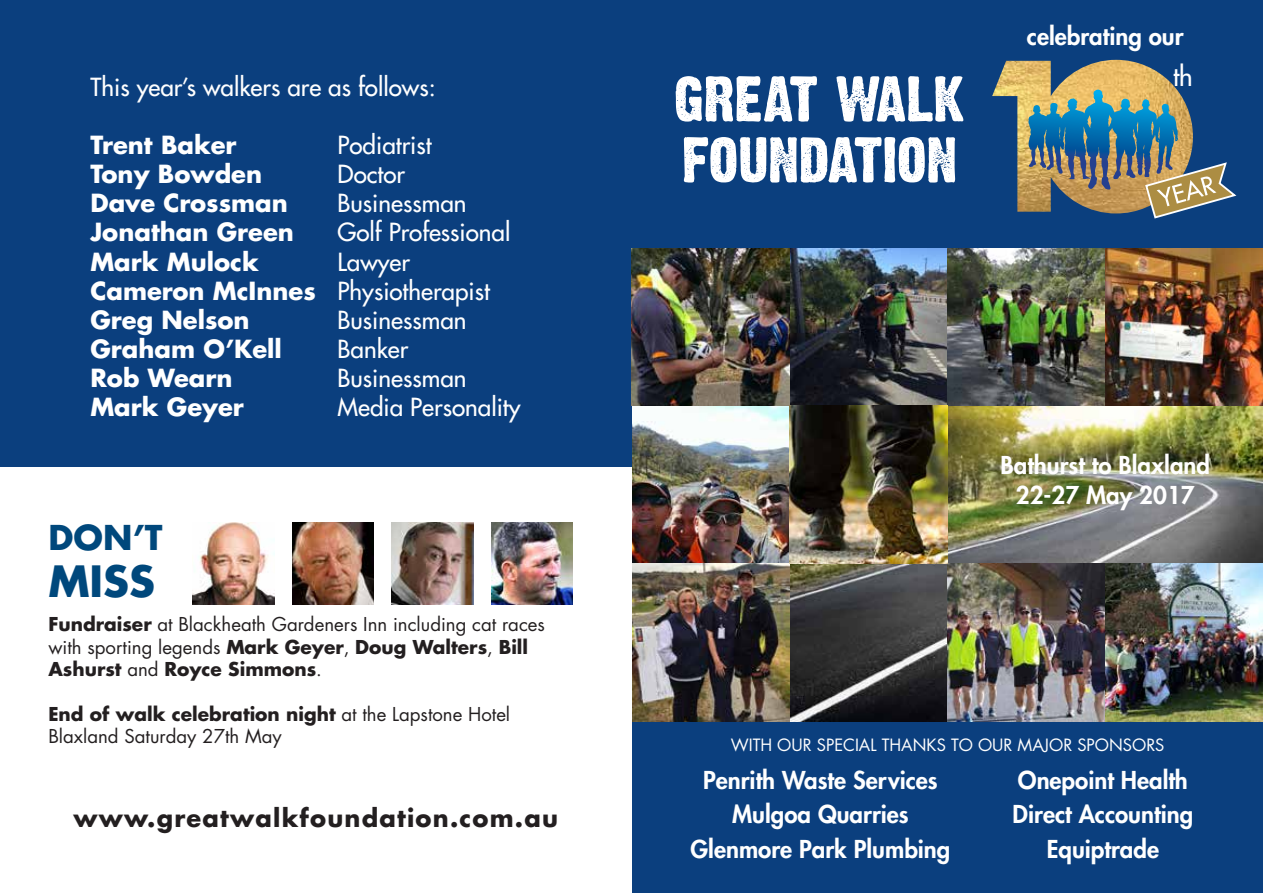
<style>
.page{position:relative;width:1263px;height:893px;background:#fff}
.page>*{position:absolute;margin:0;border:0;box-sizing:border-box;transform-origin:0 0}
.t1{font:700 42px "Futura";color:#00487c}
.t2{font:700 33.3px "Futura";color:#00487c}
.t3{font:500 25.95px "Futura CE";color:#fff}
.t4{font:500 24.3px/29.1px "Futura CE";color:#fff}
.t5{font:700 24.3px "Futura";color:#fff}
.t6{font:700 24.15px "Futura";letter-spacing:.05em;color:#231f20}
.t7{font:800 24px/34.5px "Futura CE";color:#fff;text-align:center}
.t8{font:18.6px/22.4px "Futura";color:#231f20}
.t9{font:16.5px "Futura";color:#fff}
.s1{font-family:"Futura";font-weight:700}
.s2{font-weight:700}
</style>
<div class="page">
<div style="left:632px;top:721px;width:631px;height:172px;background:#0b3f7e"></div>
<div style="left:632px;top:0;width:631px;height:248px;background:#0b3f7e"></div>
<div style="left:0;top:0;width:633px;height:467px;background:#0b3f7e"></div>
<img style="left:992px;top:60px;width:201px;height:153px">
<svg style="left:1049px;top:90px;width:49px;height:28px"></svg>
<svg style="left:1144px;top:161px;width:93px;height:58px"></svg>
<img style="left:790px;top:406px;width:473px;height:315px">
<img style="left:632px;top:406px;width:158px;height:315px">
<img style="left:631px;top:248px;width:632px;height:158px">
<img style="left:948px;top:563px;width:157px;height:158px">
<img style="left:790px;top:406px;width:158px;height:157px">
<img style="left:1105px;top:563px;width:158px;height:158px">
<svg style="left:684px;top:137px;width:271px;height:46px"></svg>
<svg style="left:676px;top:76px;width:287px;height:46px"></svg>
<img style="left:193px;top:523px;width:81px;height:81px">
<img style="left:292px;top:523px;width:82px;height:81px">
<img style="left:392px;top:523px;width:81px;height:81px">
<img style="left:491px;top:523px;width:81px;height:81px">
<h3 class="t4" style="left:90px;top:71px;width:347px">This year’s walkers are as follows:</h3>
<h3 class="t5" style="left:90px;top:129px;width:148px">Trent Baker</h3>
<h3 class="t4" style="left:337px;top:129px;width:96px">Podiatrist</h3>
<h3 class="t5" style="left:90px;top:158px;width:173px">Tony Bowden</h3>
<h3 class="t4" style="left:337px;top:159px;width:69px">Doctor</h3>
<h3 class="t5" style="left:90px;top:187px;width:199px">Dave Crossman</h3>
<h3 class="t4" style="left:337px;top:188px;width:131px">Businessman</h3>
<h3 class="t5" style="left:90px;top:216px;width:205px">Jonathan Green</h3>
<h3 class="t4" style="left:337px;top:217px;width:174px">Golf Professional</h3>
<h3 class="t5" style="left:90px;top:245px;width:170px">Mark Mulock</h3>
<h3 class="t4" style="left:90px;top:246px;width:401px;text-indent:247px">Lawyer<br><span class="s1">Cameron McInnes</span> Physiotherapist</h3>
<h3 class="t5" style="left:90px;top:304px;width:161px">Greg Nelson</h3>
<h3 class="t4" style="left:337px;top:304px;width:131px">Businessman</h3>
<h3 class="t5" style="left:90px;top:333px;width:193px">Graham O’Kell</h3>
<h3 class="t4" style="left:337px;top:334px;width:72px">Banker</h3>
<h3 class="t5" style="left:90px;top:362px;width:144px">Rob Wearn</h3>
<h3 class="t4" style="left:337px;top:363px;width:131px">Businessman</h3>
<h3 class="t5" style="left:90px;top:391px;width:155px">Mark Geyer</h3>
<h3 class="t4" style="left:337px;top:392px;width:185px">Media Personality</h3>
<h2 class="t2" style="left:48px;top:515px;width:116px">DON’T</h2>
<h1 class="t1" style="left:48px;top:553px;width:108px">MISS</h1>
<p class="t8" style="left:48px;top:614px;width:498px"><span class="s2">Fundraiser</span> at Blackheath Gardeners Inn including cat races with sporting legends <span class="s2">Mark Geyer</span>, <span class="s2">Doug Walters</span>, <span class="s2">Bill<br>Ashurst</span> and <span class="s2">Royce Simmons</span>.</p>
<p class="t8" style="left:48px;top:703px;width:463px"><span class="s2">End of walk celebration night</span> at the Lapstone Hotel<br>Blaxland Saturday 27th May</p>
<p class="t6" style="left:73px;top:802px;width:486px">www.greatwalkfoundation.com.au</p>
<p class="t7" style="left:1027px;top:18px;width:158px">celebrating our</p>
<h3 class="t3" style="left:1173px;top:58px;width:21px">th</h3>
<p class="t7" style="left:1000px;top:450px;width:211px;line-height:29.5px">Bathurst to Blaxland<br>22-27 May 2017</p>
<p class="t9" style="left:731px;top:734px;width:435px">WITH OUR SPECIAL THANKS TO OUR MAJOR SPONSORS</p>
<p class="t7" style="left:1013px;top:762px;width:182px">Onepoint Health<br>Direct Accounting<br>Equiptrade</p>
<p class="t7" style="left:690px;top:762px;width:261px">Penrith Waste Services<br>Mulgoa Quarries<br>Glenmore Park Plumbing</p>
</div>
